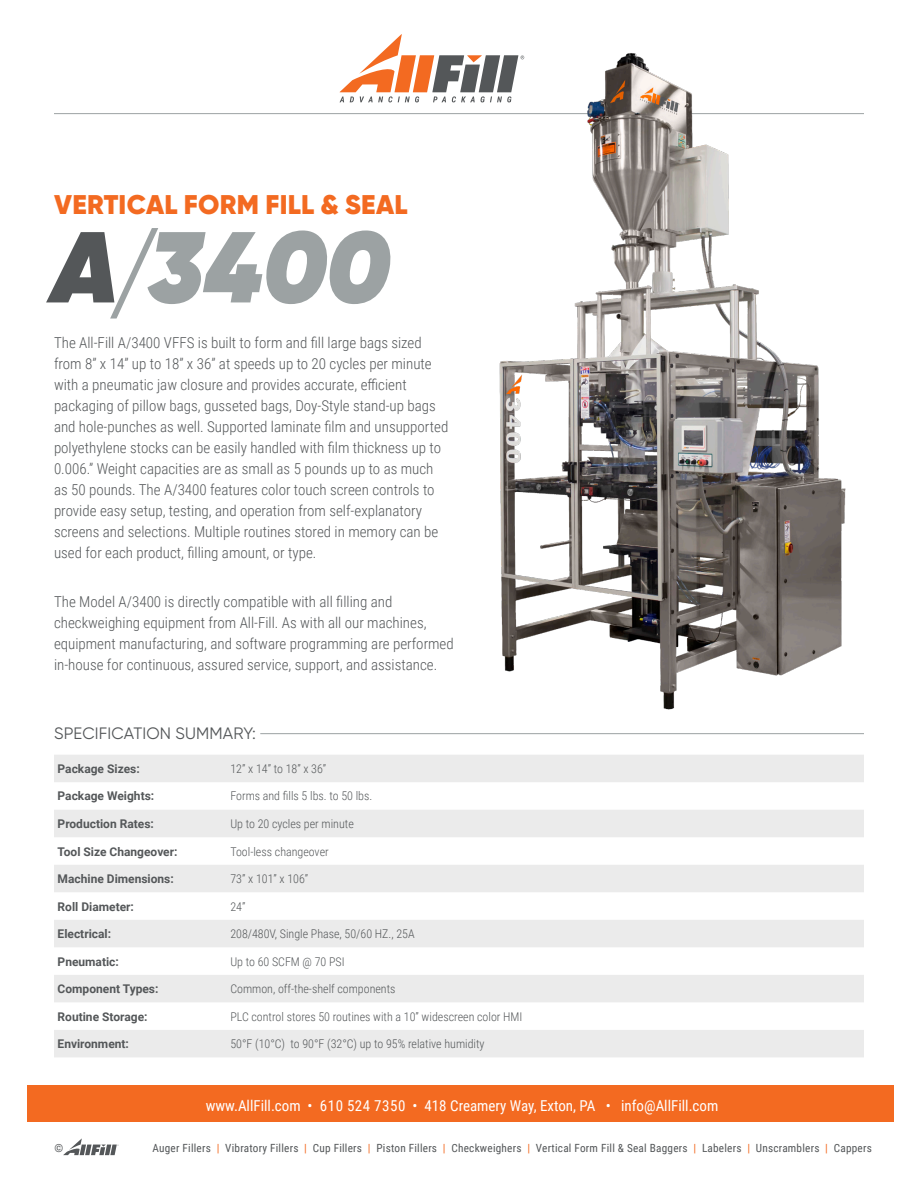
<style>
.page{position:relative;width:918px;height:1188px;background:#fff}
.page>*{position:absolute;margin:0;border:0;box-sizing:border-box;transform-origin:0 0}
.t1{font:italic 800 100.5px "Gilroy";color:#9ca2a3;scale:.75 1}
.t2{font:900 27px "Gilroy";letter-spacing:.01em;color:#f36a21}
.t3{font:16.5px "Gilroy";letter-spacing:.01em;color:#545759}
.t4{font:300 15px/21px "Roboto Condensed";color:#545759}
.t5{font:15px "Roboto Condensed";color:#fff}
.Text{font:300 12px "Roboto Condensed";color:#545759}
.Para_Title{font:700 12px "Roboto";color:#545759}
.t6{font:11.25px "Roboto Condensed";letter-spacing:.02em;color:#545759}
.s1{color:#545759}
.s2{color:#f36a21}
</style>
<div class="page">
<hr style="left:54px;top:113px;width:810px;height:1px;background:#9ca2a3">
<div style="left:27px;top:1085px;width:867px;height:37px;background:#f36a21"></div>
<svg style="left:340px;top:34px;width:90px;height:68px"></svg>
<svg style="left:63px;top:1138px;width:56px;height:17px"></svg>
<img style="left:430px;top:53px;width:421px;height:657px">
<svg style="left:54px;top:755px;width:810px;height:302px;fill:#ebebeb"></svg>
<hr style="left:260px;top:733px;width:604px;height:1px;background:#9ca2a3">
<p class="t2" style="left:54px;top:188px;width:355px">VERTICAL FORM FILL &amp; SEAL</p>
<p class="t1" style="left:52px;top:203px;width:453px"><span class="s1">A</span>/3400</p>
<p class="t4" style="left:54px;top:332px;width:396px">The All-Fill A/3400 VFFS is built to form and fill large bags sized from 8” x 14” up to 18” x 36” at speeds up to 20 cycles per minute with a pneumatic jaw closure and provides accurate, efficient packaging of pillow bags, gusseted bags, Doy-Style stand-up bags and hole-punches as well. Supported laminate film and unsupported polyethylene stocks can be easily handled with film thickness up to 0.006.” Weight capacities are as small as 5 pounds up to as much as 50 pounds. The A/3400 features color touch screen controls to provide easy setup, testing, and operation from self-explanatory screens and selections. Multiple routines stored in memory can be used for each product, filling amount, or type.</p>
<p class="t4" style="left:54px;top:590px;width:401px">The Model A/3400 is directly compatible with all filling and checkweighing equipment from All-Fill. As with all our machines, equipment manufacturing, and software programming are performed in-house for continuous, assured service, support, and assistance.</p>
<p class="t3" style="left:54px;top:723px;width:203px">SPECIFICATION SUMMARY:</p>
<p class="Para_Title" style="left:58px;top:760px;width:84px">Package Sizes:</p>
<p class="Text" style="left:230px;top:760px;width:97px">12” x 14” to 18” x 36”</p>
<p class="Para_Title" style="left:58px;top:788px;width:98px">Package Weights:</p>
<p class="Text" style="left:230px;top:788px;width:143px">Forms and fills 5 lbs. to 50 lbs.</p>
<p class="Para_Title" style="left:58px;top:815px;width:98px">Production Rates:</p>
<p class="Text" style="left:230px;top:815px;width:125px">Up to 20 cycles per minute</p>
<p class="Para_Title" style="left:58px;top:843px;width:121px">Tool Size Changeover:</p>
<p class="Text" style="left:230px;top:843px;width:100px">Tool-less changeover</p>
<p class="Para_Title" style="left:58px;top:870px;width:118px">Machine Dimensions:</p>
<p class="Text" style="left:230px;top:870px;width:79px">73” x 101” x 106”</p>
<p class="Para_Title" style="left:58px;top:898px;width:78px">Roll Diameter:</p>
<p class="Text" style="left:230px;top:898px;width:17px">24”</p>
<p class="Para_Title" style="left:58px;top:925px;width:55px">Electrical:</p>
<p class="Text" style="left:230px;top:925px;width:186px">208/480V, Single Phase, 50/60 HZ., 25A</p>
<p class="Para_Title" style="left:58px;top:953px;width:63px">Pneumatic:</p>
<p class="Text" style="left:230px;top:953px;width:116px">Up to 60 SCFM @ 70 PSI</p>
<p class="Para_Title" style="left:58px;top:980px;width:102px">Component Types:</p>
<p class="Text" style="left:230px;top:980px;width:167px">Common, off-the-shelf components</p>
<p class="Para_Title" style="left:58px;top:1008px;width:91px">Routine Storage:</p>
<p class="Text" style="left:230px;top:1008px;width:294px">PLC control stores 50 routines with a 10” widescreen color HMI</p>
<p class="Para_Title" style="left:58px;top:1035px;width:73px">Environment:</p>
<p class="Text" style="left:230px;top:1035px;width:256px">50°F (10°C) to 90°F (32°C) up to 95% relative humidity</p>
<p class="t5" style="left:206px;top:1096px;width:514px">www.AllFill.com • 610 524 7350 • 418 Creamery Way, Exton, PA • info@AllFill.com</p>
<p class="t6" style="left:54px;top:1140px;width:10px">©</p>
<p class="t6" style="left:153px;top:1140px;width:721px">Auger Fillers <span class="s2">|</span> Vibratory Fillers <span class="s2">|</span> Cup Fillers <span class="s2">|</span> Piston Fillers <span class="s2">|</span> Checkweighers <span class="s2">|</span> Vertical Form Fill &amp; Seal Baggers <span class="s2">|</span> Labelers <span class="s2">|</span> Unscramblers <span class="s2">|</span> Cappers</p>
</div>
